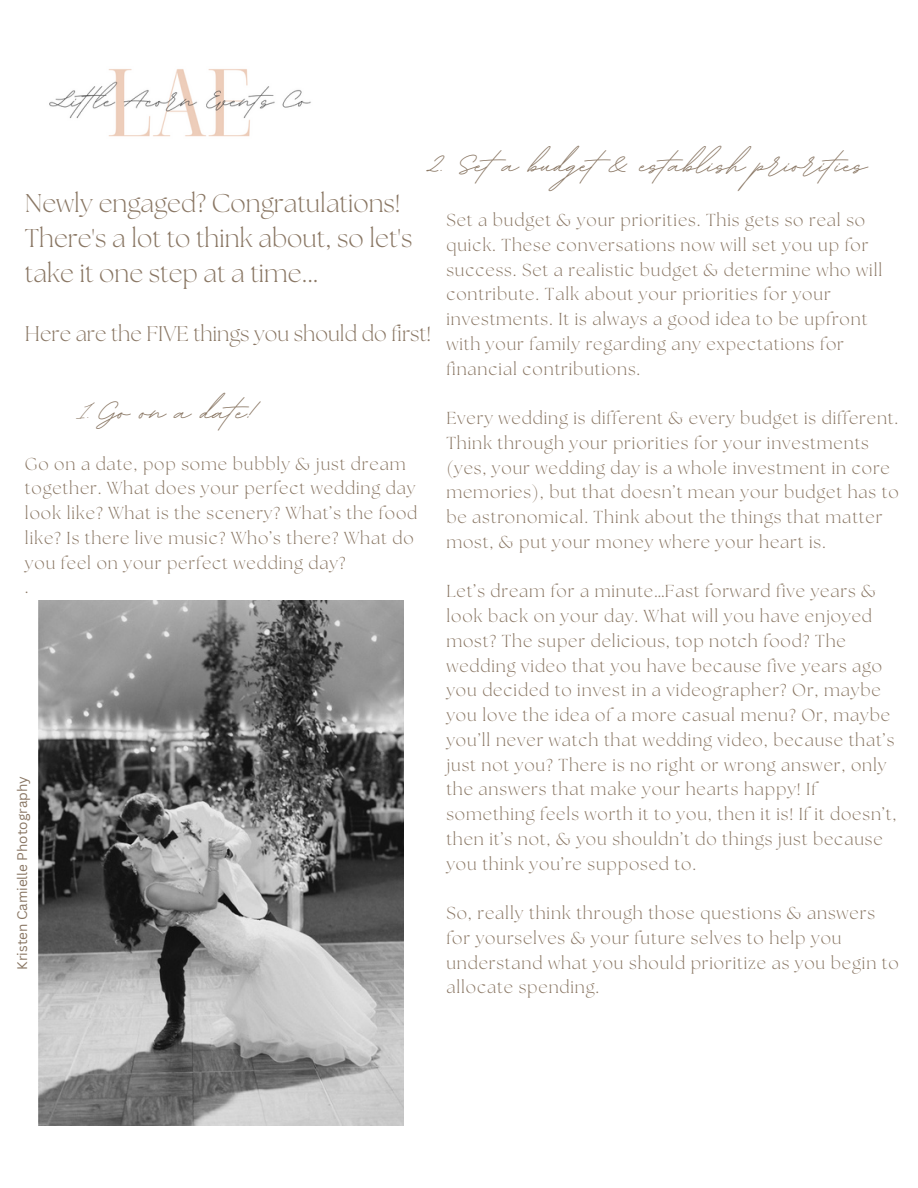
<style>
.page{position:relative;width:918px;height:1188px;background:#fff}
.page>*{position:absolute;margin:0;border:0;box-sizing:border-box;transform-origin:0 0}
.t1{font:700 49.05px "BD Script";color:#897663}
.t2{font:300 25.65px/34.8px "The Seasons";color:#897663}
.t3{font:300 21.15px "The Seasons";color:#897663}
.t4{font:300 17.25px/24.8px "The Seasons";letter-spacing:.05em;color:#897663}
.t5{font:13.5px "Canva Sans";color:#897663}
.s1{font-weight:400}
</style>
<div class="page">
<img style="left:49px;top:69px;width:262px;height:68px">
<img style="left:39px;top:600px;width:364px;height:526px">
<p class="t1" style="left:428px;top:132px;width:441px">2. Set a budget &amp; establish priorities</p>
<p class="t4" style="left:446px;top:209px;width:438px">Set a budget &amp; your priorities. This gets so real so quick. These conversations now will set you up for success. Set a realistic budget &amp; determine who will contribute. Talk about your priorities for your investments. It is always a good idea to be upfront with your family regarding any expectations for financial contributions.</p>
<p class="t4" style="left:446px;top:407px;width:454px">Every wedding is different &amp; every budget is different.<br>Think through your priorities for your investments (yes, your wedding day is a whole investment in core memories), but that doesn’t mean your budget has to be astronomical. Think about the things that matter most, &amp; put your money where your heart is.</p>
<p class="t4" style="left:446px;top:580px;width:452px">Let’s dream for a minute…Fast forward five years &amp; look back on your day. What will you have enjoyed most? The super delicious, top notch food? The wedding video that you have because five years ago you decided to invest in a videographer? Or, maybe you love the idea of a more casual menu? Or, maybe you’ll never watch that wedding video, because that’s just not you? There is no right or wrong answer, only the answers that make your hearts happy! If something feels worth it to you, then it is! If it doesn’t, then it’s not, &amp; you shouldn’t do things just because you think you’re supposed to.</p>
<p class="t4" style="left:446px;top:902px;width:454px">So, really think through those questions &amp; answers for yourselves &amp; your future selves to help you understand what you should prioritize as you begin to allocate spending.</p>
<p class="t2" style="left:25px;top:188px;width:389px">Newly engaged? Congratulations!<br>There's a lot to think about, so let's take it one step at a time...</p>
<p class="t3" style="left:25px;top:324px;width:408px">Here are the FIVE things you should do first!</p>
<p class="t1" style="left:78px;top:379px;width:177px"><span class="s1">1.</span>Go on a date!</p>
<p class="t4" style="left:25px;top:453px;width:394px">Go on a date, pop some bubbly &amp; just dream together. What does your perfect wedding day look like? What is the scenery? What’s the food like? Is there live music? Who’s there? What do you feel on your perfect wedding day?</p>
<p class="t4" style="left:25px;top:576px;width:5px">.</p>
<p class="t5" style="left:13px;top:970px;width:195px;rotate:-90deg">Kristen Camielle Photography</p>
</div>
